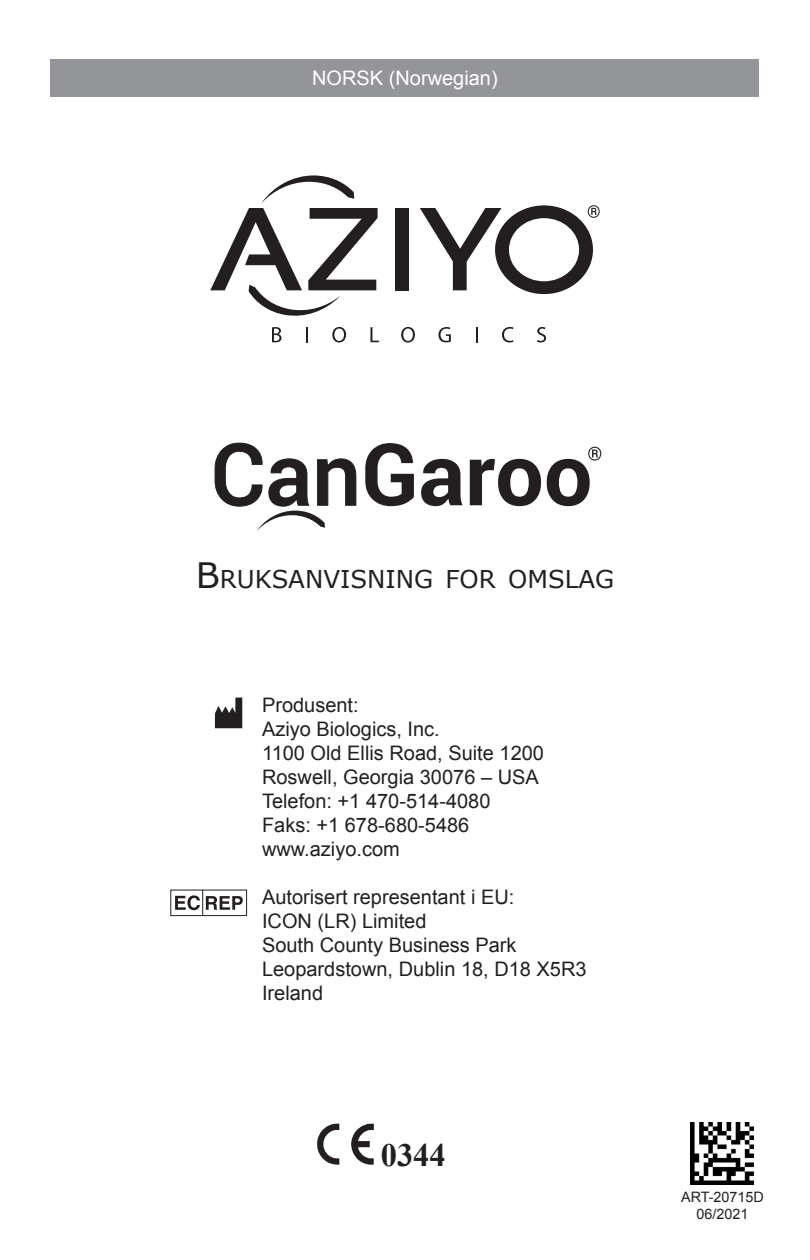
<style>
.page{position:relative;width:810px;height:1260px;background:#fff}
.page>*{position:absolute;margin:0;border:0;box-sizing:border-box;transform-origin:0 0}
.t1{font:700 32.5px "Times New Roman";color:#231f20}
.t2{font:24.5px "MS Reference Sans Serif";color:#231f20}
.t3{font:20px "Arial";color:#231f20}
.t4{font:20px "Arial";color:#fff}
.t5{font:14.5px "Arial";color:#231f20}
.s1{font-size:35px}
</style>
<div class="page">
<div style="left:51px;top:59px;width:708px;height:38px;background:#939598"></div>
<svg style="left:272px;top:327px;width:10px;height:15px"></svg>
<svg style="left:306px;top:327px;width:2px;height:15px"></svg>
<svg style="left:332px;top:327px;width:14px;height:15px"></svg>
<svg style="left:370px;top:327px;width:9px;height:15px"></svg>
<svg style="left:401px;top:327px;width:14px;height:15px"></svg>
<svg style="left:438px;top:327px;width:13px;height:15px"></svg>
<svg style="left:476px;top:327px;width:2px;height:15px"></svg>
<svg style="left:502px;top:327px;width:11px;height:15px"></svg>
<svg style="left:537px;top:327px;width:9px;height:15px"></svg>
<div style="left:395px;top:208px;width:14px;height:82px;background:#231f20"></div>
<svg style="left:210px;top:175px;width:168px;height:141px"></svg>
<svg style="left:420px;top:205px;width:180px;height:89px"></svg>
<svg style="left:214px;top:697px;width:29px;height:32px"></svg>
<svg style="left:215px;top:698px;width:27px;height:30px"></svg>
<img style="left:691px;top:1122px;width:63px;height:63px">
<svg style="left:170px;top:890px;width:77px;height:26px"></svg>
<svg style="left:365px;top:443px;width:49px;height:63px"></svg>
<svg style="left:421px;top:459px;width:41px;height:47px"></svg>
<svg style="left:470px;top:459px;width:71px;height:47px"></svg>
<svg style="left:547px;top:447px;width:54px;height:59px"></svg>
<svg style="left:214px;top:442px;width:143px;height:89px"></svg>
<img style="left:317px;top:1123px;width:58px;height:42px">
<p class="t4" style="left:312px;top:65px;width:187px">NORSK (Norwegian)</p>
<p class="t2" style="left:196px;top:564px;width:417px"><span class="s1">B</span>RUKSANVISNING FOR OMSLAG</p>
<p class="t3" style="left:262px;top:692px;width:98px">Produsent:</p>
<p class="t3" style="left:262px;top:716px;width:179px">Aziyo Biologics, Inc.</p>
<p class="t3" style="left:262px;top:740px;width:283px">1100 Old Ellis Road, Suite 1200</p>
<p class="t3" style="left:262px;top:764px;width:278px">Roswell, Georgia 30076 – USA</p>
<p class="t3" style="left:262px;top:788px;width:230px">Telefon: +1 470-514-4080</p>
<p class="t3" style="left:262px;top:812px;width:209px">Faks: +1 678-680-5486</p>
<p class="t3" style="left:262px;top:836px;width:139px">www.aziyo.com</p>
<p class="t3" style="left:262px;top:884px;width:254px">Autorisert representant i EU:</p>
<p class="t3" style="left:262px;top:908px;width:166px">ICON (LR) Limited</p>
<p class="t3" style="left:262px;top:932px;width:256px">South County Business Park</p>
<p class="t3" style="left:262px;top:956px;width:326px">Leopardstown, Dublin 18, D18 X5R3</p>
<p class="t3" style="left:262px;top:980px;width:63px">Ireland</p>
<p class="t1" style="left:381px;top:1133px;width:66px">0344</p>
<p class="t5" style="left:681px;top:1187px;width:84px">ART-20715D</p>
<p class="t5" style="left:697px;top:1205px;width:53px">06/2021</p>
</div>
